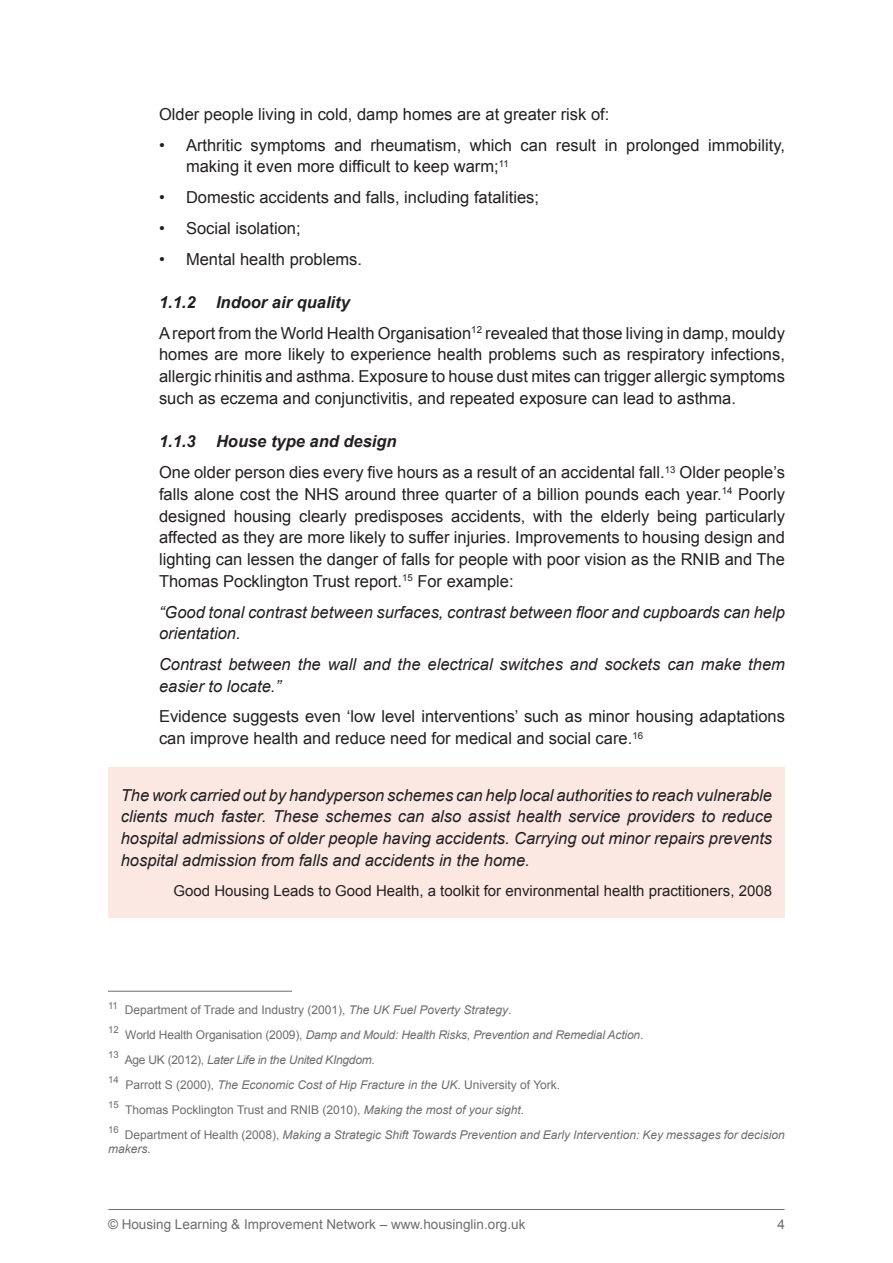
<style>
.page{position:relative;width:893px;height:1263px;background:#fff}
.page>*{position:absolute;margin:0;border:0;box-sizing:border-box;transform-origin:0 0}
.Indented{font:16.5px/21.8px "Arial";color:#231f20}
.Para{font:italic 16.5px/21.8px "Arial";color:#231f20;text-align:justify}
.Indented-2{font:italic 16.5px/21.8px "Arial";color:#231f20}
.Subsubheading{font:italic 700 16.5px "Arial";color:#231f20}
.Para_End{font:15px "Arial";color:#231f20}
.t1{font:13.5px "Arial";color:#6c6d70}
.t2{font:italic 12px/14.4px "Arial";color:#6c6d70}
.t3{font:12px "Arial";color:#6c6d70}
.t4{font:italic 12px "Arial";letter-spacing:-.02em;color:#6c6d70}
.t5{font:9.6px "Arial";color:#6c6d70}
.s1{font-style:italic}
.s2{font-style:normal}
</style>
<div class="page">
<hr style="left:108px;top:1209px;width:676px;height:1px;background:#6c6d70">
<div style="left:108px;top:767px;width:677px;height:151px;background:#fbe8e2"></div>
<hr style="left:108px;top:991px;width:184px;height:1px;background:#6c6d70">
<p class="Indented" style="left:159px;top:104px;width:452px">Older people living in cold, damp homes are at greater risk of:</p>
<p class="Indented" style="left:186px;top:134px;width:600px;text-indent:-27px">• Arthritic symptoms and rheumatism, which can result in prolonged immobility, making it even more difficult to keep warm;<sup>11</sup></p>
<p class="Indented" style="left:159px;top:187px;width:382px">• Domestic accidents and falls, including fatalities;</p>
<p class="Indented" style="left:159px;top:217px;width:143px">• Social isolation;</p>
<p class="Indented" style="left:159px;top:248px;width:205px">• Mental health problems.</p>
<p class="Subsubheading" style="left:159px;top:291px;width:192px">1.1.2 Indoor air quality</p>
<p class="Indented" style="left:159px;top:322px;width:627px;text-align:justify">A report from the World Health Organisation<sup>12</sup> revealed that those living in damp, mouldy homes are more likely to experience health problems such as respiratory infections, allergic rhinitis and asthma. Exposure to house dust mites can trigger allergic symptoms such as eczema and conjunctivitis, and repeated exposure can lead to asthma.</p>
<p class="Subsubheading" style="left:159px;top:431px;width:239px">1.1.3 House type and design</p>
<p class="Indented" style="left:159px;top:462px;width:627px;text-align:justify">One older person dies every five hours as a result of an accidental fall.<sup>13</sup> Older people’s falls alone cost the NHS around three quarter of a billion pounds each year.<sup>14</sup> Poorly designed housing clearly predisposes accidents, with the elderly being particularly affected as they are more likely to suffer injuries. Improvements to housing design and lighting can lessen the danger of falls for people with poor vision as the RNIB and The Thomas Pocklington Trust report.<sup>15</sup> For example:</p>
<p class="Indented-2" style="left:159px;top:601px;width:627px">“Good tonal contrast between surfaces, contrast between floor and cupboards can help orientation.</p>
<p class="Indented-2" style="left:159px;top:654px;width:627px">Contrast between the wall and the electrical switches and sockets can make them easier to locate.”</p>
<p class="Indented" style="left:159px;top:706px;width:627px">Evidence suggests even ‘low level interventions’ such as minor housing adaptations can improve health and reduce need for medical and social care.<sup>16</sup></p>
<p class="Para" style="left:121px;top:784px;width:653px">The work carried out by handyperson schemes can help local authorities to reach vulnerable clients much faster. These schemes can also assist health service providers to reduce hospital admissions of older people having accidents. Carrying out minor repairs prevents hospital admission from falls and accidents in the home.</p>
<p class="Para_End" style="left:173px;top:881px;width:600px">Good Housing Leads to Good Health, a toolkit for environmental health practitioners, 2008</p>
<p class="t5" style="left:108px;top:999px;width:11px">11</p>
<p class="t3" style="left:125px;top:1002px;width:388px">Department of Trade and Industry (2001), <span class="s1">The UK Fuel Poverty Strategy</span>.</p>
<p class="t5" style="left:108px;top:1024px;width:12px">12</p>
<p class="t2" style="left:125px;top:1028px;width:520px"><span class="s2">World Health Organisation (2009),</span> Damp and Mould: Health Risks, Prevention and Remedial Action<span class="s2">.</span></p>
<p class="t5" style="left:108px;top:1049px;width:12px">13</p>
<p class="t4" style="left:125px;top:1052px;width:252px"><span class="s2">Age UK (2012),</span> Later Life in the United KIngdom<span class="s2">.</span></p>
<p class="t5" style="left:108px;top:1073px;width:12px">14</p>
<p class="t2" style="left:125px;top:1077px;width:436px"><span class="s2">Parrott S (2000),</span> The Economic Cost of Hip Fracture in the UK<span class="s2">. University of York.</span></p>
<p class="t5" style="left:108px;top:1098px;width:12px">15</p>
<p class="t3" style="left:125px;top:1101px;width:400px">Thomas Pocklington Trust and RNIB (2010), <span class="s1">Making the most of your sight</span>.</p>
<p class="t5" style="left:108px;top:1123px;width:12px">16</p>
<p class="t2" style="left:108px;top:1127px;width:678px;text-indent:17px"><span class="s2">Department of Health (2008),</span> Making a Strategic Shift Towards Prevention and Early Intervention: Key messages for decision makers<span class="s2">.</span></p>
<p class="t1" style="left:108px;top:1216px;width:419px">© Housing Learning &amp; Improvement Network – www.housinglin.org.uk</p>
<p class="t1" style="left:777px;top:1216px;width:9px">4</p>
</div>
